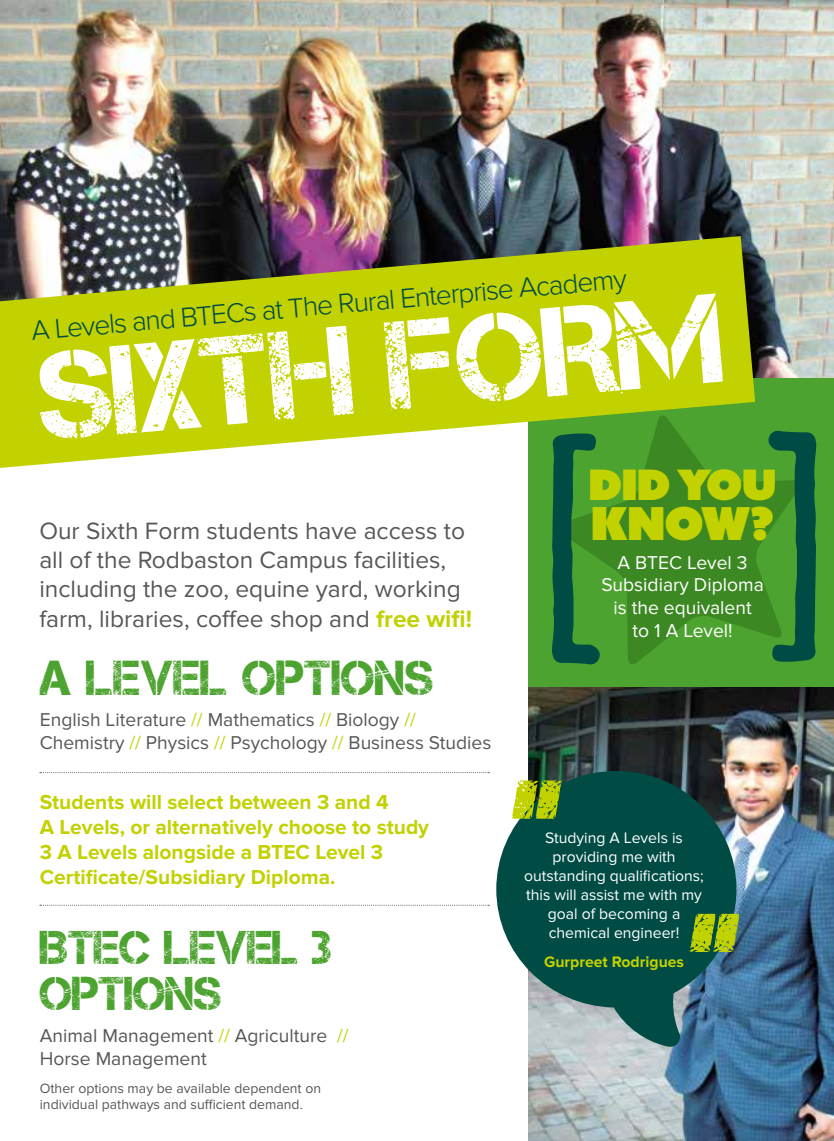
<style>
.page{position:relative;width:834px;height:1141px;background:#fff}
.page>*{position:absolute;margin:0;border:0;box-sizing:border-box;transform-origin:0 0}
.t1{font:126px "Captureit";color:#fff}
.t2{font:italic 126px "Captureit";color:#c2d100}
.t3{font:49px "Captureit";color:#4da32f}
.t4{font:47.25px/45.5px "Captureit";letter-spacing:-.01em;color:#4da32f}
.t5{font:45.5px "Azo Sans Uber";color:#c2d100}
.t6{font:42px "Azo Sans Uber";letter-spacing:-.02em;color:#c2d100}
.t7{font:300 28.35px "Proxima Nova";color:#004c45}
.t8{font:24.5px/29.4px "Proxima Nova";color:#575756}
.t9{font:700 21px/25.2px "Proxima Nova";color:#c2d100}
.t10{font:19.25px/23.1px "Proxima Nova";color:#575756}
.t11{font:19.25px/22.8px "Proxima Nova";color:#fff;text-align:center}
.t12{font:15.75px/18.9px "Proxima Nova";color:#fff;text-align:center}
.t13{font:700 15.75px "Proxima Nova";color:#c2d100}
.t14{font:14px/16.8px "Proxima Nova";color:#575756}
.s1{font-weight:700;color:#c2d100}
.s2{color:#c2d100}
</style>
<div class="page">
<div style="left:529px;top:376px;width:304px;height:765px;background:#4da32f"></div>
<img style="left:0;top:0;width:833px;height:378px">
<svg style="left:0;top:236px;width:755px;height:232px;background:#b4bf21"></svg>
<svg style="left:40px;top:772px;width:449px;height:1px"></svg>
<svg style="left:40px;top:905px;width:449px;height:1px"></svg>
<svg style="left:555px;top:414px;width:224px;height:251px;fill:#3c8823"></svg>
<svg style="left:768px;top:431px;width:48px;height:231px"></svg>
<svg style="left:552px;top:434px;width:47px;height:230px"></svg>
<img style="left:529px;top:688px;width:304px;height:453px">
<svg style="left:496px;top:771px;width:240px;height:276px;background:#306967"></svg>
<p class="t7" style="left:30px;top:314px;width:599px;rotate:-5deg">A Levels and BTECs at The Rural Enterprise Academy</p>
<h1 class="t1" style="left:33px;top:327px;width:689px;rotate:-5deg">SIXTH FORM</h1>
<p class="t8" style="left:39px;top:516px;width:434px">Our Sixth Form students have access to all of the Rodbaston Campus facilities, including the zoo, equine yard, working farm, libraries, coffee shop and <span class="s1">free wifi!</span></p>
<h2 class="t3" style="left:40px;top:650px;width:395px">A LEVEL OPTIONS</h2>
<p class="t10" style="left:40px;top:708px;width:453px">English Literature <span class="s2">//</span> Mathematics <span class="s2">//</span> Biology <span class="s2">//<br></span>Chemistry <span class="s2">//</span> Physics <span class="s2">//</span> Psychology <span class="s2">//</span> Business Studies</p>
<p class="t9" style="left:40px;top:790px;width:391px">Students will select between 3 and 4<br>A Levels, or alternatively choose to study 3 A Levels alongside a BTEC Level 3<br>Certificate/Subsidiary Diploma.</p>
<h3 class="t4" style="left:40px;top:925px;width:293px">BTEC LEVEL 3<br>OPTIONS</h3>
<p class="t10" style="left:40px;top:1024px;width:310px">Animal Management <span class="s2">//</span> Agriculture <span class="s2">//<br></span>Horse Management</p>
<p class="t14" style="left:40px;top:1080px;width:283px">Other options may be available dependent on individual pathways and sufficient demand.</p>
<h3 class="t6" style="left:588px;top:457px;width:189px">DID YOU</h3>
<h3 class="t5" style="left:590px;top:493px;width:185px">KNOW?</h3>
<p class="t11" style="left:601px;top:551px;width:164px">A BTEC Level 3<br>Subsidiary Diploma is the equivalent<br>to 1 A Level!</p>
<h1 class="t2" style="left:503px;top:755px;width:74px">“</h1>
<p class="t12" style="left:524px;top:829px;width:181px">Studying A Levels is providing me with outstanding qualifications; this will assist me with my goal of becoming a chemical engineer!</p>
<p class="t13" style="left:544px;top:953px;width:141px">Gurpreet Rodrigues</p>
<h1 class="t2" style="left:748px;top:978px;width:74px;rotate:-180deg">“</h1>
</div>
